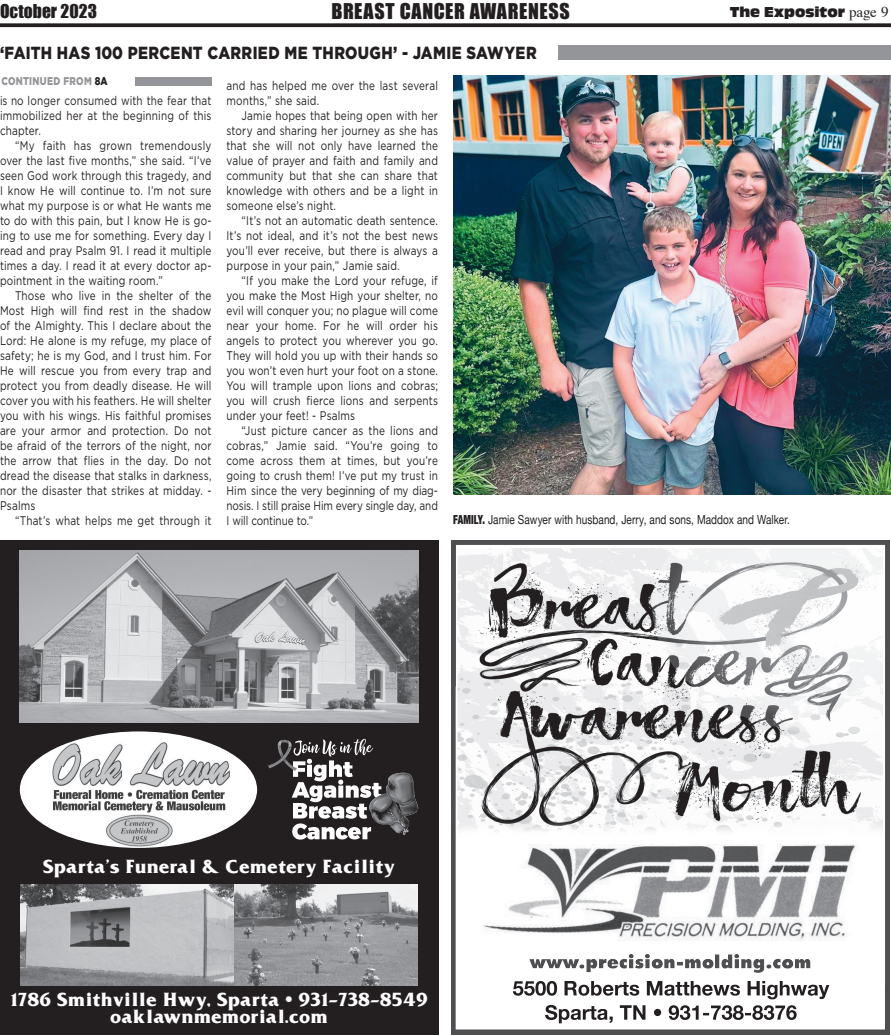
<style>
.page{position:relative;width:891px;height:1035px;background:#fff}
.page>*{position:absolute;margin:0;border:0;box-sizing:border-box;transform-origin:0 0}
.t1{font:20px "Impact";letter-spacing:.03em;color:#231f20}
.t2{font:700 17.5px/17.1px "Friz Quadrata";color:#fff;text-align:center}
.t3{font:900 17.5px "Gotham";letter-spacing:.02em;color:#231f20;scale:.85 1}
.t4{font:17.5px "Impact";letter-spacing:.005em;color:#231f20}
.t5{font:15px "Antique Oli Com";color:#231f20}
.t6{font:12.5px/15px "Gotham";letter-spacing:.015em;color:#231f20;text-align:justify;scale:.8 1}
.t7{font:12.5px "Helvetica Neue";letter-spacing:.005em;color:#231f20;scale:.8 1}
.t8{font:900 11.25px "Gotham";letter-spacing:.035em;color:#939598;scale:.8 1}
.s1{font-family:"Times"}
.s2{color:#231f20}
.s3{font-weight:900;font-stretch:condensed}
</style>
<div class="page">
<svg style="left:0;top:23px;width:891px;height:4px;background:#363233"></svg>
<div style="left:0;top:540px;width:438px;height:495px;background:#231f20"></div>
<img style="left:20px;top:551px;width:398px;height:172px">
<img style="left:20px;top:885px;width:398px;height:100px">
<img style="left:21px;top:733px;width:235px;height:114px">
<div style="left:17px;top:729px;width:243px;height:122px;border:3px solid #231f20;border-radius:50%"></div>
<svg style="left:278px;top:739px;width:141px;height:101px"></svg>
<img style="left:452px;top:540px;width:438px;height:495px">
<div style="left:135px;top:77px;width:76px;height:8px;background:#939598"></div>
<div style="left:559px;top:45px;width:332px;height:15px;background:#939598"></div>
<img style="left:453px;top:75px;width:438px;height:420px">
<h2 class="t4" style="left:0;top:-2px;width:99px">October 2023</h2>
<h1 class="t1" style="left:332px;top:-4px;width:240px">BREAST CANCER AWARENESS</h1>
<p class="t5" style="left:730px;top:4px;width:160px">The Expositor <span class="s1">page 9</span></p>
<h2 class="t3" style="left:0;top:43px;width:633px">‘FAITH HAS 100 PERCENT CARRIED ME THROUGH’ - JAMIE SAWYER</h2>
<p class="t8" style="left:1px;top:75px;width:134px">CONTINUED FROM <span class="s2">8A</span></p>
<p class="t6" style="left:0;top:93px;width:266px">is no longer consumed with the fear that immobilized her at the beginning of this chapter.</p>
<p class="t6" style="left:0;top:138px;width:266px;text-indent:15px">“My faith has grown tremendously over the last five months,” she said. “I’ve seen God work through this tragedy, and I know He will continue to. I’m not sure what my purpose is or what He wants me to do with this pain, but I know He is go&shy;ing to use me for something. Every day I read and pray Psalm 91. I read it multiple times a day. I read it at every doctor ap&shy;pointment in the waiting room.”</p>
<p class="t6" style="left:0;top:288px;width:266px;text-indent:15px">Those who live in the shelter of the Most High will find rest in the shadow of the Almighty. This I declare about the Lord: He alone is my refuge, my place of safety; he is my God, and I trust him. For He will rescue you from every trap and protect you from deadly disease. He will cover you with his feathers. He will shelter you with his wings. His faithful promises are your armor and protection. Do not be afraid of the terrors of the night, nor the arrow that flies in the day. Do not dread the disease that stalks in darkness, nor the disaster that strikes at midday. - Psalms</p>
<p class="t6" style="left:15px;top:513px;width:247px">“That’s what helps me get through it</p>
<p class="t6" style="left:226px;top:78px;width:266px">and has helped me over the last several months,” she said.</p>
<p class="t6" style="left:226px;top:108px;width:266px;text-indent:15px">Jamie hopes that being open with her story and sharing her journey as she has that she will not only have learned the value of prayer and faith and family and community but that she can share that knowledge with others and be a light in someone else’s night.</p>
<p class="t6" style="left:226px;top:213px;width:266px;text-indent:15px">“It’s not an automatic death sentence.<br>It’s not ideal, and it’s not the best news you’ll ever receive, but there is always a purpose in your pain,” Jamie said.</p>
<p class="t6" style="left:226px;top:273px;width:266px;text-indent:15px">“If you make the Lord your refuge, if you make the Most High your shelter, no evil will conquer you; no plague will come near your home. For he will order his angels to protect you wherever you go.<br>They will hold you up with their hands so you won’t even hurt your foot on a stone.<br>You will trample upon lions and cobras; you will crush fierce lions and serpents under your feet! - Psalms</p>
<p class="t6" style="left:226px;top:423px;width:266px;text-indent:15px">“Just picture cancer as the lions and cobras,” Jamie said. “You’re going to come across them at times, but you’re going to crush them! I’ve put my trust in Him since the very beginning of my diag&shy;nosis. I still praise Him every single day, and I will continue to.”</p>
<p class="t7" style="left:453px;top:512px;width:423px"><span class="s3">FAMILY.</span> Jamie Sawyer with husband, Jerry, and sons, Maddox and Walker.</p>
<h2 class="t2" style="left:43px;top:858px;width:354px">Sparta’s Funeral &amp; Cemetery Facility</h2>
<h2 class="t2" style="left:10px;top:991px;width:419px">1786 Smithville Hwy, Sparta • 931-738-8549 oaklawnmemorial.com</h2>
</div>
